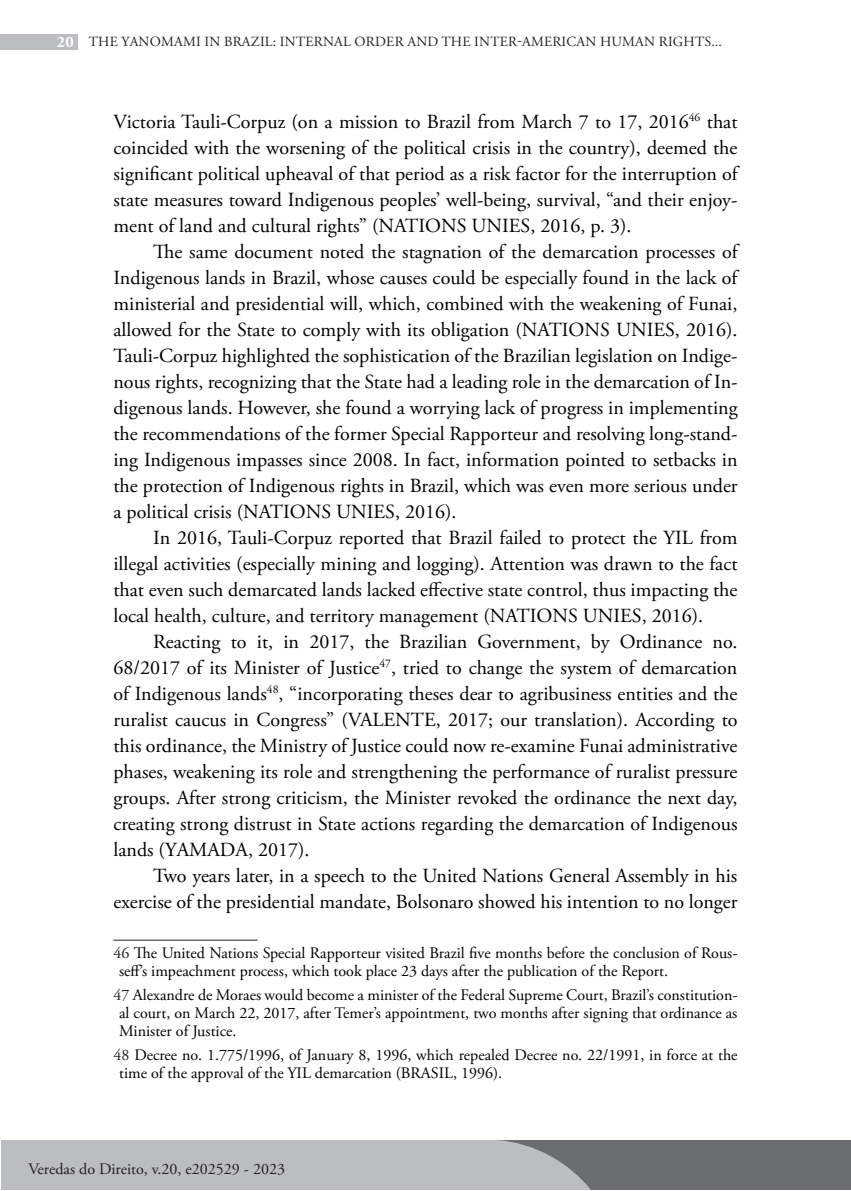
<style>
.page{position:relative;width:851px;height:1191px;background:#fff}
.page>*{position:absolute;margin:0;border:0;box-sizing:border-box;transform-origin:0 0}
.t1{font:20px/26px "Adobe Garamond Pro";color:#000001;text-align:justify}
.t2{font:16px/18px "Adobe Garamond Pro";color:#000001}
.t3{font:16px "Adobe Garamond Pro";color:#231f20}
.t4{font:14px "Adobe Garamond Pro";letter-spacing:.015em;color:#231f20}
.s1{font-weight:700;font-size:16px;color:#fff}
.s2{color:#231f20}
</style>
<div class="page">
<div style="left:1px;top:1140px;width:849px;height:50px;background:#6c6d70"></div>
<div style="left:0;top:34px;width:77px;height:16px;background:#bcbdc0"></div>
<div style="left:1px;top:1140px;width:590px;height:50px;background:#bcbdc0"></div>
<hr style="left:113px;top:939px;width:144px;height:1px;background:#231f20">
<p class="t4" style="left:57px;top:34px;width:666px"><span class="s1">20</span> THE YANOMAMI IN BRAZIL: INTERNAL ORDER AND THE INTER-AMERICAN HUMAN RIGHTS...</p>
<p class="t1" style="left:113px;top:109px;width:625px">Victoria Tauli-Corpuz (on a mission to Brazil from March 7 to 17, 2016<sup>46</sup> that coincided with the worsening of the political crisis in the country), deemed the significant political upheaval of that period as a risk factor for the interruption of state measures toward Indigenous peoples’ well-being, survival, “and their enjoy&shy;ment of land and cultural rights” (NATIONS UNIES, 2016, p. 3).</p>
<p class="t1" style="left:113px;top:239px;width:625px;text-indent:40px">The same document noted the stagnation of the demarcation processes of Indigenous lands in Brazil, whose causes could be especially found in the lack of ministerial and presidential will, which, combined with the weakening of Funai, allowed for the State to comply with its obligation (NATIONS UNIES, 2016).<br>Tauli-Corpuz highlighted the sophistication of the Brazilian legislation on Indige&shy;nous rights, recognizing that the State had a leading role in the demarcation of In&shy;digenous lands. However, she found a worrying lack of progress in implementing the recommendations of the former Special Rapporteur and resolving long-stand&shy;ing Indigenous impasses since 2008. In fact, information pointed to setbacks in the protection of Indigenous rights in Brazil, which was even more serious under a political crisis (NATIONS UNIES, 2016).</p>
<p class="t1" style="left:113px;top:525px;width:625px;text-indent:40px">In 2016, Tauli-Corpuz reported that Brazil failed to protect the YIL from illegal activities (especially mining and logging). Attention was drawn to the fact that even such demarcated lands lacked effective state control, thus impacting the local health, culture, and territory management (NATIONS UNIES, 2016).</p>
<p class="t1" style="left:113px;top:629px;width:625px;text-indent:40px">Reacting to it, in 2017, the Brazilian Government, by Ordinance no.<br>68/2017 of its Minister of Justice<sup>47</sup>, tried to change the system of demarcation of Indigenous lands<sup>48</sup>, “incorporating theses dear to agribusiness entities and the ruralist caucus in Congress” (VALENTE, 2017; our translation). According to this ordinance, the Ministry of Justice could now re-examine Funai administrative phases, weakening its role and strengthening the performance of ruralist pressure groups. After strong criticism, the Minister revoked the ordinance the next day, creating strong distrust in State actions regarding the demarcation of Indigenous lands (YAMADA, 2017).</p>
<p class="t1" style="left:113px;top:863px;width:625px;text-align:right">Two years later, in a speech to the United Nations General Assembly in his exercise of the presidential mandate, Bolsonaro showed his intention to no longer</p>
<p class="t2" style="left:119px;top:944px;width:619px;text-indent:-6px"><span class="s2">46</span> The United Nations Special Rapporteur visited Brazil five months before the conclusion of Rous&shy;seff’s impeachment process, which took place 23 days after the publication of the Report.</p>
<p class="t2" style="left:119px;top:986px;width:620px;text-align:justify;text-indent:-6px"><span class="s2">47</span> Alexandre de Moraes would become a minister of the Federal Supreme Court, Brazil’s constitution&shy;al court, on March 22, 2017, after Temer’s appointment, two months after signing that ordinance as Minister of Justice.</p>
<p class="t2" style="left:119px;top:1046px;width:620px;text-indent:-6px"><span class="s2">48</span> Decree no. 1.775/1996, of January 8, 1996, which repealed Decree no. 22/1991, in force at the time of the approval of the YIL demarcation (BRASIL, 1996).</p>
<p class="t3" style="left:28px;top:1159px;width:258px">Veredas do Direito, v.20, e202529 - 2023</p>
</div>
